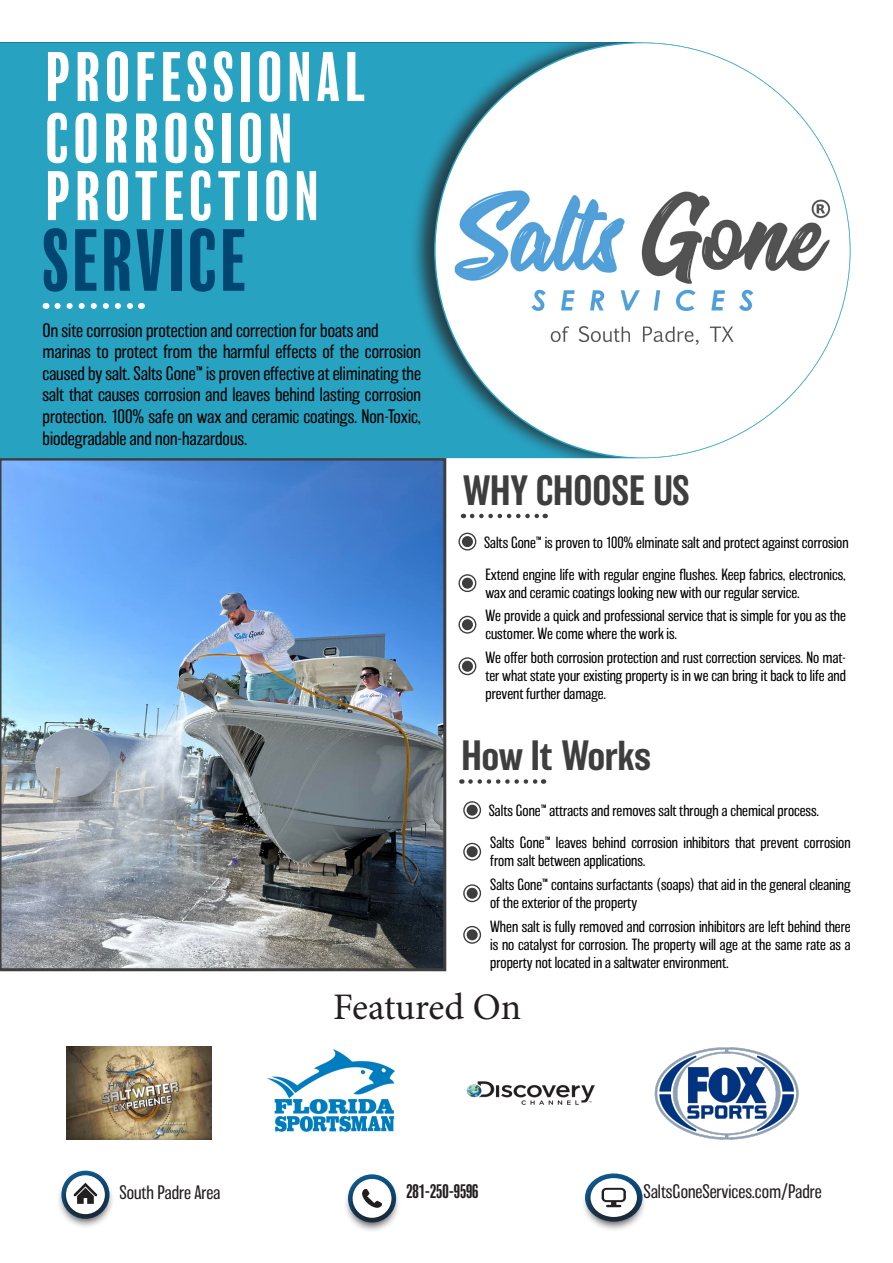
<style>
.page{position:relative;width:893px;height:1263px;background:#fff}
.page>*{position:absolute;margin:0;border:0;box-sizing:border-box;transform-origin:0 0}
.Slogan_2{font:condensed 81px "Balboa";letter-spacing:.05em;color:#014572}
.Slogan{font:condensed 64.5px "Balboa";letter-spacing:.09em;color:#fff}
.t1{font:500 39px "Balboa";color:#3e3e3f}
.Text_2{font:37.5px "Minion Pro";letter-spacing:-.005em;color:#231f20}
.Text{font:200 18px/21.6px "Balboa";color:#000;text-align:justify}
.Contact{font:200 18px "Balboa";color:#231f20}
.Text_2-2{font:condensed 18px "Balboa";color:#231f20}
.Text-2{font:200 15px/18px "Balboa";color:#000}
</style>
<div class="page">
<img style="left:0;top:458px;width:446px;height:513px">
<img style="left:67px;top:1046px;width:145px;height:93px">
<img style="left:267px;top:1049px;width:128px;height:83px">
<img style="left:466px;top:1081px;width:129px;height:24px">
<img style="left:655px;top:1047px;width:144px;height:92px">
<div style="left:0;top:43px;width:409px;height:415px;background:#28a2c1"></div>
<div style="left:409px;top:43px;width:441px;height:415px;background:#231f20;opacity:.75"></div>
<img style="left:435px;top:43px;width:415px;height:415px">
<svg style="left:57px;top:303px;width:78px;height:6px"></svg>
<svg style="left:470px;top:779px;width:74px;height:5px"></svg>
<svg style="left:472px;top:514px;width:74px;height:4px"></svg>
<div style="left:462px;top:536px;width:11px;height:11px;background:#3e3e3f;border-radius:50%"></div>
<div style="left:458px;top:533px;width:18px;height:17px;border:1px solid #3e3e3f;border-radius:50%"></div>
<div style="left:462px;top:578px;width:11px;height:11px;background:#3e3e3f;border-radius:50%"></div>
<div style="left:458px;top:574px;width:18px;height:18px;border:1px solid #3e3e3f;border-radius:50%"></div>
<div style="left:462px;top:619px;width:11px;height:11px;background:#3e3e3f;border-radius:50%"></div>
<div style="left:458px;top:616px;width:18px;height:18px;border:1px solid #3e3e3f;border-radius:50%"></div>
<div style="left:462px;top:661px;width:11px;height:11px;background:#3e3e3f;border-radius:50%"></div>
<div style="left:458px;top:657px;width:18px;height:18px;border:1px solid #3e3e3f;border-radius:50%"></div>
<div style="left:57px;top:1171px;width:57px;height:58px;background:#231f20;opacity:.8"></div>
<div style="left:66px;top:1175px;width:39px;height:39px;background:#fff;border-radius:50%"></div>
<svg style="left:74px;top:1183px;width:23px;height:21px"></svg>
<div style="left:343px;top:1175px;width:58px;height:58px;background:#231f20;opacity:.8"></div>
<div style="left:353px;top:1179px;width:38px;height:39px;background:#fff;border-radius:50%"></div>
<svg style="left:362px;top:1189px;width:20px;height:19px"></svg>
<div style="left:581px;top:1174px;width:65px;height:58px;background:#231f20;opacity:.8"></div>
<div style="left:590px;top:1178px;width:47px;height:39px;background:#fff;border-radius:50%"></div>
<svg style="left:602px;top:1188px;width:24px;height:19px"></svg>
<div style="left:467px;top:805px;width:11px;height:11px;background:#3e3e3f;border-radius:50%"></div>
<div style="left:463px;top:801px;width:18px;height:18px;border:1px solid #3e3e3f;border-radius:50%"></div>
<div style="left:467px;top:846px;width:11px;height:11px;background:#3e3e3f;border-radius:50%"></div>
<div style="left:463px;top:843px;width:18px;height:18px;border:1px solid #3e3e3f;border-radius:50%"></div>
<div style="left:467px;top:888px;width:11px;height:11px;background:#3e3e3f;border-radius:50%"></div>
<div style="left:463px;top:884px;width:18px;height:18px;border:1px solid #3e3e3f;border-radius:50%"></div>
<div style="left:467px;top:929px;width:11px;height:11px;background:#3e3e3f;border-radius:50%"></div>
<div style="left:463px;top:926px;width:18px;height:18px;border:1px solid #3e3e3f;border-radius:50%"></div>
<p class="Slogan" style="left:46px;top:44px;width:321px">PROFESSIONAL</p>
<p class="Slogan" style="left:46px;top:105px;width:248px">CORROSION</p>
<p class="Slogan" style="left:46px;top:163px;width:274px">PROTECTION</p>
<p class="Slogan_2" style="left:43px;top:219px;width:204px">SERVICE</p>
<p class="Text" style="left:43px;top:319px;width:338px">On site corrosion protection and correction for boats and</p>
<p class="Text" style="left:43px;top:341px;width:380px">marinas to protect from the harmful effects of the corrosion caused by salt. Salts Gone™ is proven effective at eliminating the salt that causes corrosion and leaves behind lasting corrosion protection. 100% safe on wax and ceramic coatings. Non-Toxic, biodegradable and non-hazardous.</p>
<p class="t1" style="left:463px;top:469px;width:228px">WHY CHOOSE US</p>
<p class="Text-2" style="left:484px;top:533px;width:366px">Salts Gone™ is proven to 100% elminate salt and protect against corrosion</p>
<p class="Text-2" style="left:485px;top:565px;width:362px">Extend engine life with regular engine flushes. Keep fabrics, electronics, wax and ceramic coatings looking new with our regular service.</p>
<p class="Text-2" style="left:485px;top:607px;width:362px">We provide a quick and professional service that is simple for you as the customer. We come where the work is.</p>
<p class="Text-2" style="left:485px;top:649px;width:362px;text-align:justify">We offer both corrosion protection and rust correction services. No mat&shy;ter what state your existing property is in we can bring it back to life and prevent further damage.</p>
<p class="t1" style="left:461px;top:734px;width:191px">How It Works</p>
<p class="Text-2" style="left:489px;top:802px;width:332px">Salts Gone™ attracts and removes salt through a chemical process.</p>
<p class="Text-2" style="left:490px;top:834px;width:362px">Salts Gone™ leaves behind corrosion inhibitors that prevent corrosion from salt between applications.</p>
<p class="Text-2" style="left:490px;top:876px;width:362px">Salts Gone™ contains surfactants (soaps) that aid in the general cleaning of the exterior of the property</p>
<p class="Text-2" style="left:490px;top:917px;width:362px;text-align:justify">When salt is fully removed and corrosion inhibitors are left behind there is no catalyst for corrosion. The property will age at the same rate as a property not located in a saltwater environment.</p>
<p class="Text_2" style="left:333px;top:982px;width:190px">Featured On</p>
<p class="Contact" style="left:120px;top:1182px;width:103px">South Padre Area</p>
<p class="Contact" style="left:644px;top:1182px;width:180px">SaltsGoneServices.com/Padre</p>
<p class="Text_2-2" style="left:406px;top:1182px;width:74px">281-250-9596</p>
</div>
